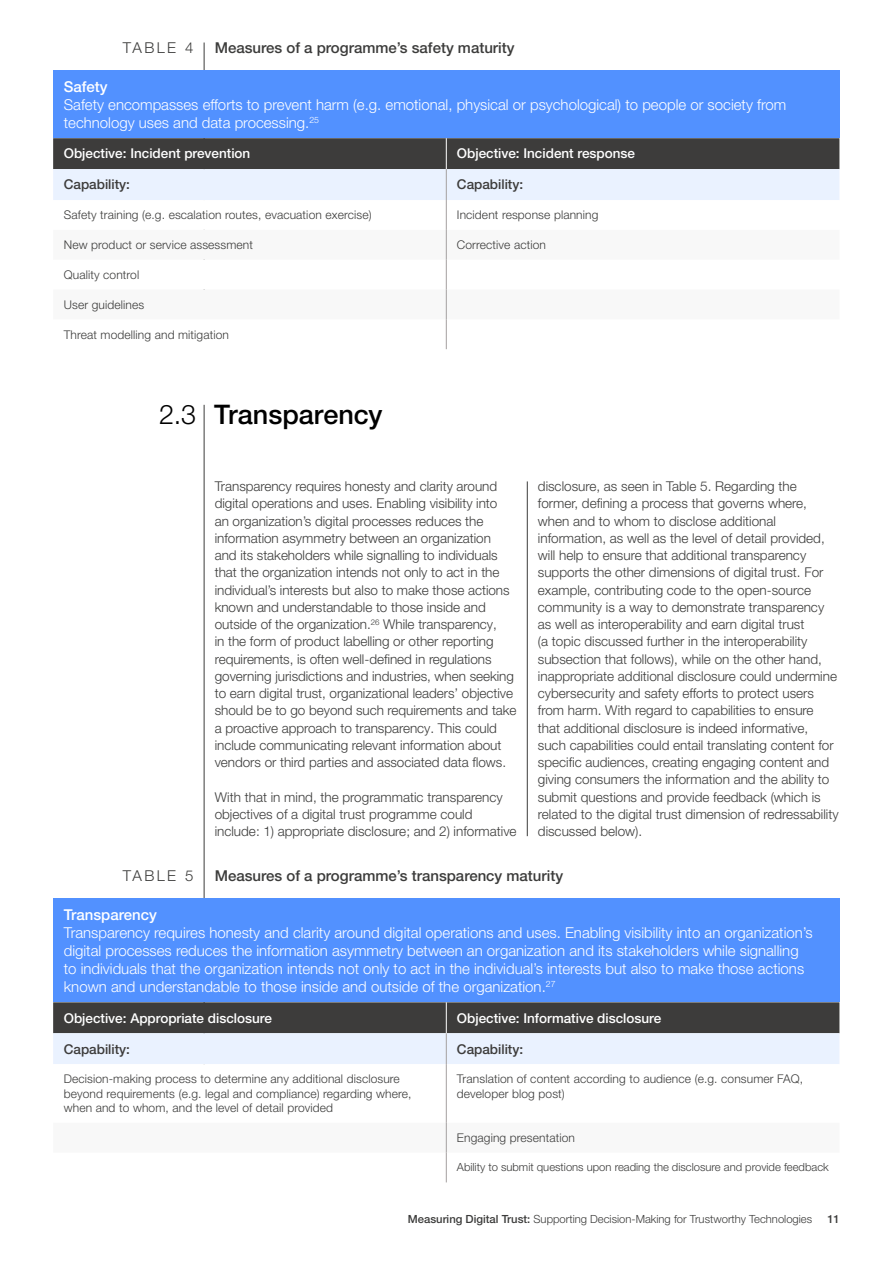
<style>
.page{position:relative;width:893px;height:1263px;background:#fff}
.page>*{position:absolute;margin:0;border:0;box-sizing:border-box;transform-origin:0 0}
.t1{font:500 27px "Helvetica Neue LT Pro";color:#000}
.t2{font:300 15px/18px "Helvetica Neue LT Pro";color:#fff}
.t3{font:500 15px "Helvetica Neue LT Pro";color:#3c3c3b}
.t4{font:500 15px "Helvetica Neue LT Pro";color:#fff}
.t5{font:300 15px "Helvetica Neue LT Pro";letter-spacing:.16em;color:#3c3c3b}
.t6{font:300 13.5px/17.2px "Helvetica Neue LT Pro";color:#3c3c3b}
.t7{font:500 13.5px "Helvetica Neue LT Pro";color:#fff}
.t8{font:500 13.5px "Helvetica Neue LT Pro";color:#3d3c3b}
.t9{font:300 12px/14.4px "Helvetica Neue LT Pro";letter-spacing:.01em;color:#3c3c3b}
.t10{font:300 11.25px "Helvetica Neue LT Pro";color:#3c3c3b}
.t11{font:500 11.25px "Helvetica Neue LT Pro";color:#3c3c3b}
.s1{font-weight:300}
.s2{font-weight:500}
</style>
<div class="page">
<hr style="left:204px;top:43px;width:1px;height:265px;background:#3c3c3b">
<div style="left:53px;top:70px;width:786px;height:68px;background:#5291ff"></div>
<svg style="left:53px;top:138px;width:786px;height:62px;background:#94979d"></svg>
<hr style="left:446px;top:138px;width:1px;height:31px;background:#fff">
<hr style="left:446px;top:169px;width:1px;height:31px;background:#a4a0a0">
<hr style="left:446px;top:200px;width:1px;height:30px;background:#a4a0a0">
<hr style="left:446px;top:230px;width:1px;height:30px;background:#a4a0a0">
<svg style="left:446px;top:260px;width:1px;height:29px"></svg>
<hr style="left:446px;top:289px;width:1px;height:30px;background:#a4a0a0">
<hr style="left:446px;top:319px;width:1px;height:30px;background:#a4a0a0">
<hr style="left:204px;top:405px;width:1px;height:669px;background:#3c3c3b">
<div style="left:53px;top:898px;width:786px;height:104px;background:#5291ff"></div>
<svg style="left:53px;top:1002px;width:786px;height:62px;background:#94979d"></svg>
<hr style="left:446px;top:1033px;width:1px;height:31px;background:#a4a0a0">
<hr style="left:446px;top:1064px;width:1px;height:59px;background:#a4a0a0">
<hr style="left:446px;top:1152px;width:1px;height:30px;background:#a4a0a0">
<hr style="left:446px;top:1002px;width:1px;height:31px;background:#fff">
<hr style="left:527px;top:481px;width:1px;height:355px;background:#3c3c3b">
<p class="t5" style="left:123px;top:39px;width:72px">TABLE 4</p>
<p class="t3" style="left:215px;top:39px;width:301px">Measures of a programme’s safety maturity</p>
<p class="t4" style="left:64px;top:77px;width:45px">Safety</p>
<p class="t2" style="left:64px;top:95px;width:724px">Safety encompasses efforts to prevent harm (e.g. emotional, physical or psychological) to people or society from technology uses and data processing.<sup>25</sup></p>
<p class="t7" style="left:64px;top:146px;width:188px">Objective: Incident prevention</p>
<p class="t7" style="left:457px;top:146px;width:180px">Objective: Incident response</p>
<p class="t8" style="left:64px;top:176px;width:68px">Capability:</p>
<p class="t8" style="left:457px;top:176px;width:68px">Capability:</p>
<p class="t9" style="left:64px;top:207px;width:309px">Safety training (e.g. escalation routes, evacuation exercise)</p>
<p class="t9" style="left:457px;top:207px;width:143px">Incident response planning</p>
<p class="t9" style="left:64px;top:237px;width:191px">New product or service assessment</p>
<p class="t9" style="left:457px;top:237px;width:91px">Corrective action</p>
<p class="t9" style="left:64px;top:267px;width:77px">Quality control</p>
<p class="t9" style="left:64px;top:297px;width:82px">User guidelines</p>
<p class="t9" style="left:64px;top:327px;width:167px">Threat modelling and mitigation</p>
<h1 class="t1" style="left:159px;top:398px;width:225px"><span class="s1">2.3</span> Transparency</h1>
<p class="t6" style="left:215px;top:477px;width:303px">Transparency requires honesty and clarity around digital operations and uses. Enabling visibility into<br>an organization’s digital processes reduces the information asymmetry between an organization<br>and its stakeholders while signalling to individuals that the organization intends not only to act in the individual’s interests but also to make those actions known and understandable to those inside and outside of the organization.<sup>26</sup> While transparency,<br>in the form of product labelling or other reporting requirements, is often well-defined in regulations governing jurisdictions and industries, when seeking to earn digital trust, organizational leaders’ objective should be to go beyond such requirements and take a proactive approach to transparency. This could include communicating relevant information about vendors or third parties and associated data flows.</p>
<p class="t6" style="left:215px;top:788px;width:303px">With that in mind, the programmatic transparency objectives of a digital trust programme could include: 1) appropriate disclosure; and 2) informative</p>
<p class="t6" style="left:538px;top:477px;width:302px">disclosure, as seen in Table 5. Regarding the former, defining a process that governs where, when and to whom to disclose additional information, as well as the level of detail provided, will help to ensure that additional transparency supports the other dimensions of digital trust. For example, contributing code to the open-source community is a way to demonstrate transparency as well as interoperability and earn digital trust<br>(a topic discussed further in the interoperability subsection that follows), while on the other hand, inappropriate additional disclosure could undermine cybersecurity and safety efforts to protect users from harm. With regard to capabilities to ensure that additional disclosure is indeed informative, such capabilities could entail translating content for specific audiences, creating engaging content and giving consumers the information and the ability to submit questions and provide feedback (which is related to the digital trust dimension of redressability discussed below).</p>
<p class="t5" style="left:123px;top:867px;width:72px">TABLE 5</p>
<p class="t3" style="left:215px;top:867px;width:350px">Measures of a programme’s transparency maturity</p>
<p class="t4" style="left:64px;top:905px;width:95px">Transparency</p>
<p class="t2" style="left:64px;top:923px;width:750px">Transparency requires honesty and clarity around digital operations and uses. Enabling visibility into an organization’s digital processes reduces the information asymmetry between an organization and its stakeholders while signalling to individuals that the organization intends not only to act in the individual’s interests but also to make those actions known and understandable to those inside and outside of the organization.<sup>27</sup></p>
<p class="t7" style="left:64px;top:1010px;width:210px">Objective: Appropriate disclosure</p>
<p class="t7" style="left:457px;top:1010px;width:206px">Objective: Informative disclosure</p>
<p class="t8" style="left:64px;top:1040px;width:68px">Capability:</p>
<p class="t8" style="left:457px;top:1040px;width:68px">Capability:</p>
<p class="t9" style="left:64px;top:1071px;width:349px">Decision-making process to determine any additional disclosure beyond requirements (e.g. legal and compliance) regarding where, when and to whom, and the level of detail provided</p>
<p class="t9" style="left:457px;top:1071px;width:348px">Translation of content according to audience (e.g. consumer FAQ, developer blog post)</p>
<p class="t9" style="left:457px;top:1130px;width:119px">Engaging presentation</p>
<p class="t10" style="left:457px;top:1160px;width:373px">Ability to submit questions upon reading the disclosure and provide feedback</p>
<p class="t10" style="left:408px;top:1212px;width:406px"><span class="s2">Measuring Digital Trust:</span> Supporting Decision-Making for Trustworthy Technologies</p>
<p class="t11" style="left:827px;top:1212px;width:14px">11</p>
</div>
